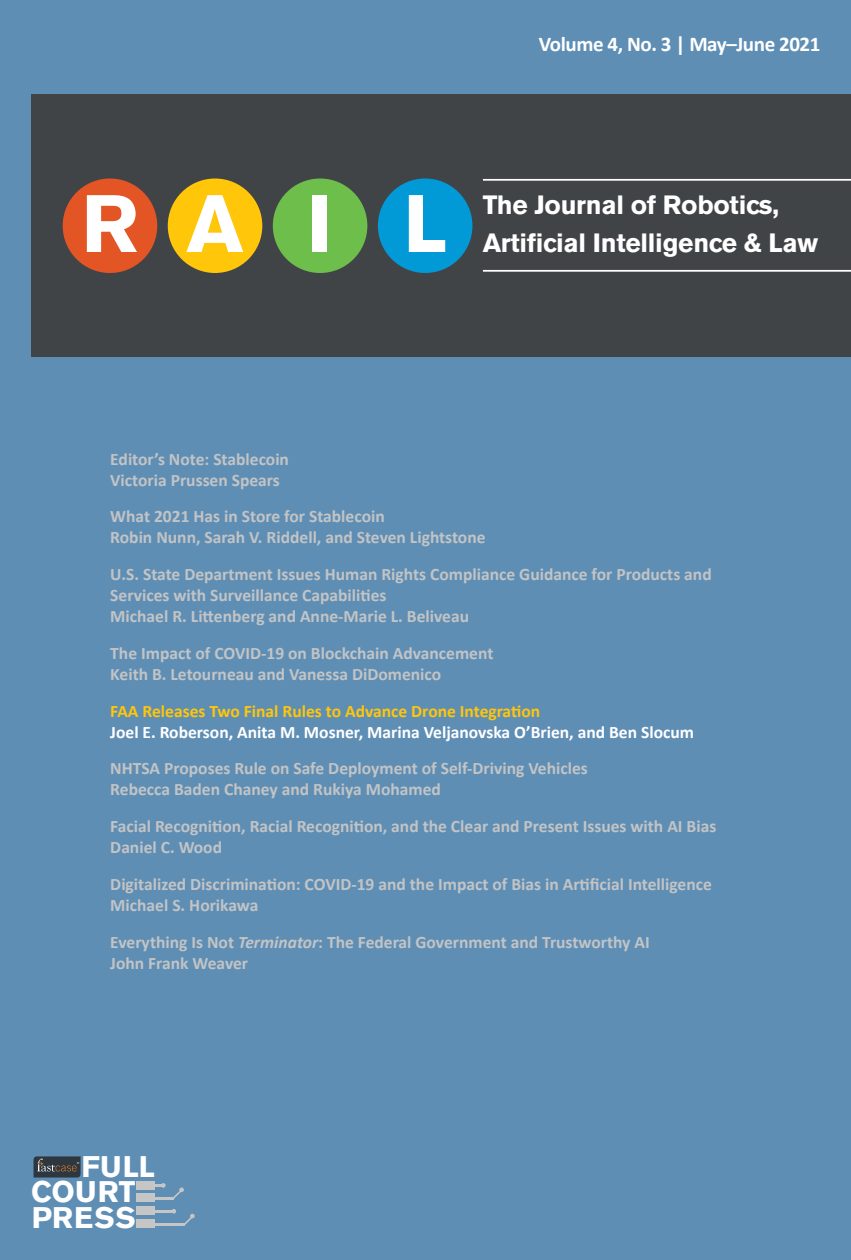
<style>
.page{position:relative;width:851px;height:1260px;background:#fff}
.page>*{position:absolute;margin:0;border:0;box-sizing:border-box;transform-origin:0 0}
.t1{font:700 80.5px "Akzidenz Grotesk BE";color:#fff}
.t2{font:700 29.57px/26.1px "Akzidenz Grotesk BE";color:#fff}
.t3{font:700 26.25px/38.5px "Akzidenz Grotesk BE";letter-spacing:-.01em;color:#fff}
.t4{font:700 21px "Calibri";letter-spacing:-.02em;color:#fff}
.t5{font:700 17.5px/21px "Calibri";color:#c2c4c5}
.t6{font:700 17.5px "Calibri";color:#fff}
.t7{font:700 17.5px "Calibri";color:#ffc60a}
.t8{font:2.8px "Arial";color:#fff}
.s1{font-style:italic}
</style>
<div class="page">
<div style="left:0;top:0;width:850px;height:1260px;background:#5f8eb5"></div>
<div style="left:31px;top:94px;width:819px;height:263px;background:#414447"></div>
<div style="left:63px;top:178px;width:94px;height:95px;background:#e45525;border-radius:50%"></div>
<div style="left:168px;top:178px;width:94px;height:95px;background:#ffc60a;border-radius:50%"></div>
<div style="left:273px;top:178px;width:94px;height:95px;background:#6dbe4b;border-radius:50%"></div>
<div style="left:378px;top:178px;width:94px;height:95px;background:#0199d6;border-radius:50%"></div>
<hr style="left:483px;top:179px;width:367px;height:2px;background:#fff">
<hr style="left:483px;top:270px;width:367px;height:2px;background:#fff">
<div style="left:136px;top:1181px;width:18px;height:8px;background:#c6c6c6"></div>
<div style="left:136px;top:1194px;width:18px;height:8px;background:#c6c6c6"></div>
<div style="left:136px;top:1207px;width:18px;height:8px;background:#c6c6c6"></div>
<div style="left:136px;top:1220px;width:18px;height:8px;background:#c6c6c6"></div>
<svg style="left:154px;top:1209px;width:22px;height:5px"></svg>
<hr style="left:154px;top:1223px;width:31px;height:2px;background:#c6c6c6">
<svg style="left:185px;top:1214px;width:10px;height:11px"></svg>
<svg style="left:152px;top:1183px;width:32px;height:16px"></svg>
<svg style="left:34px;top:1156px;width:47px;height:22px"></svg>
<p class="t4" style="left:539px;top:29px;width:283px">Volume 4, No. 3 | May–June 2021</p>
<h1 class="t1" style="left:81px;top:177px;width:367px">RAIL</h1>
<h3 class="t3" style="left:483px;top:186px;width:337px">The Journal of Robotics,<br>Artificial Intelligence &amp; Law</h3>
<p class="t5" style="left:110px;top:448px;width:180px">Editor’s Note: Stablecoin<br>Victoria Prussen Spears</p>
<p class="t5" style="left:110px;top:506px;width:377px">What 2021 Has in Store for Stablecoin<br>Robin Nunn, Sarah V. Riddell, and Steven Lightstone</p>
<p class="t5" style="left:110px;top:564px;width:603px">U.S. State Department Issues Human Rights Compliance Guidance for Products and<br>Services with Surveillance Capabilities<br>Michael R. Littenberg and Anne-Marie L. Beliveau</p>
<p class="t5" style="left:110px;top:642px;width:384px">The Impact of COVID-19 on Blockchain Advancement<br>Keith B. Letourneau and Vanessa DiDomenico</p>
<p class="t7" style="left:110px;top:698px;width:431px">FAA Releases Two Final Rules to Advance Drone Integration</p>
<p class="t6" style="left:110px;top:719px;width:585px">Joel E. Roberson, Anita M. Mosner, Marina Veljanovska O’Brien, and Ben Slocum</p>
<p class="t5" style="left:110px;top:758px;width:479px">NHTSA Proposes Rule on Safe Deployment of Self-Driving Vehicles<br>Rebecca Baden Chaney and Rukiya Mohamed</p>
<p class="t5" style="left:110px;top:816px;width:607px">Facial Recognition, Racial Recognition, and the Clear and Present Issues with AI Bias<br>Daniel C. Wood</p>
<p class="t5" style="left:110px;top:873px;width:603px">Digitalized Discrimination: COVID-19 and the Impact of Bias in Artificial Intelligence<br>Michael S. Horikawa</p>
<p class="t5" style="left:110px;top:931px;width:541px">Everything Is Not <span class="s1">Terminator</span>: The Federal Government and Trustworthy AI<br>John Frank Weaver</p>
<h2 class="t2" style="left:82px;top:1154px;width:75px">FULL</h2>
<p class="t8" style="left:77px;top:1161px;width:4px">®</p>
<h2 class="t2" style="left:31px;top:1179px;width:106px">COURT<br>PRESS</h2>
</div>
